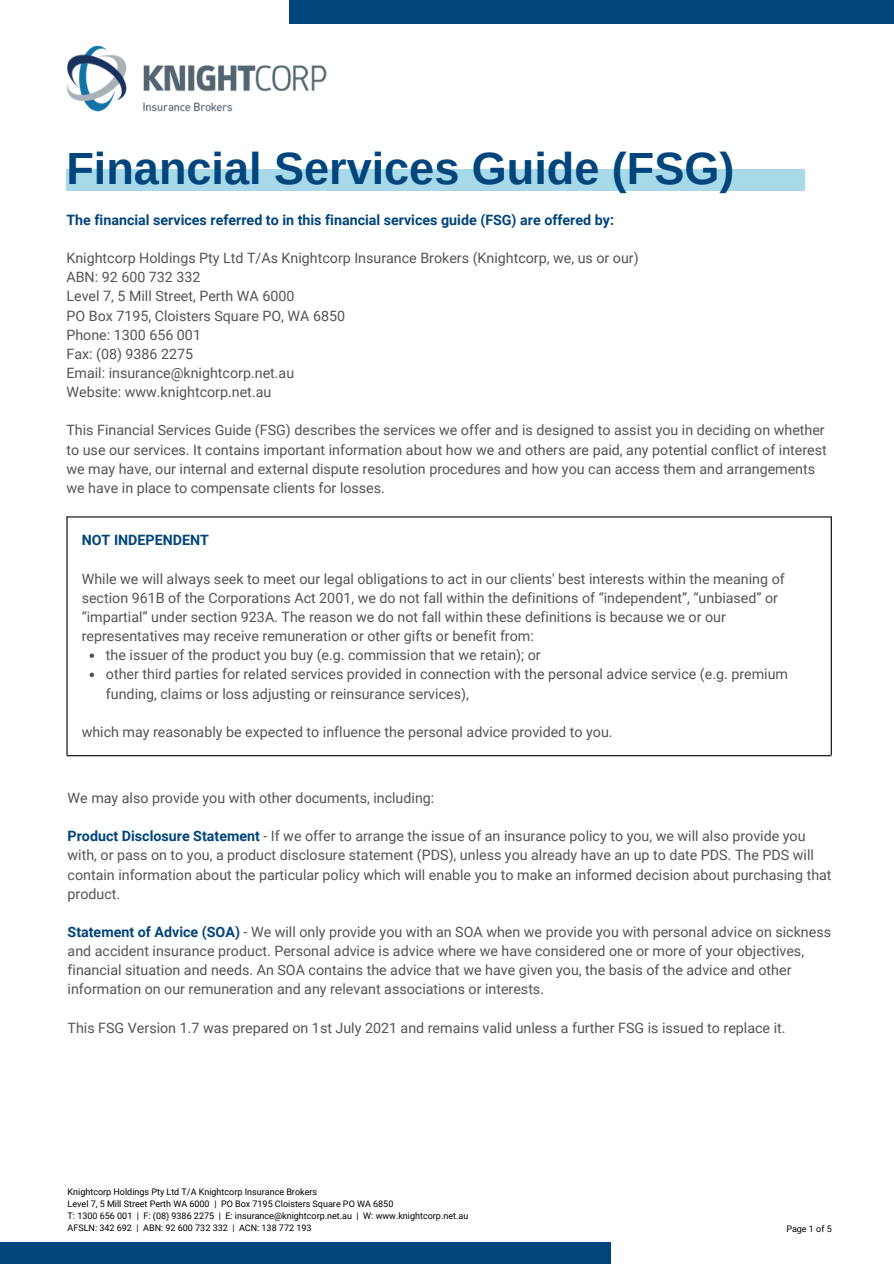
<style>
.page{position:relative;width:894px;height:1264px;background:#fff}
.page>*{position:absolute;margin:0;border:0;box-sizing:border-box;transform-origin:0 0}
.t1{font:700 45px "Arimo";color:#00457c}
.t2{font:14.25px/19.2px "Roboto";color:#545454}
.t3{font:700 14.25px "Roboto";color:#00457c}
.t4{font:9px "Roboto";color:#000}
.s1{font-weight:700;color:#00457c}
</style>
<div class="page">
<div style="left:289px;top:0;width:604px;height:24px;background:#00457c"></div>
<div style="left:0;top:1242px;width:611px;height:21px;background:#00457c"></div>
<img style="left:67px;top:45px;width:260px;height:67px">
<div style="left:66px;top:169px;width:738px;height:22px;background:#a8d9e8"></div>
<hr style="left:67px;top:516px;width:763px;height:1px;background:#000">
<hr style="left:67px;top:755px;width:763px;height:1px;background:#000">
<hr style="left:66px;top:517px;width:2px;height:237px;background:#000">
<hr style="left:830px;top:517px;width:1px;height:237px;background:#000">
<svg style="left:90px;top:653px;width:4px;height:5px"></svg>
<svg style="left:90px;top:672px;width:4px;height:5px"></svg>
<p class="t1" style="left:66px;top:143px;width:669px">Financial Services Guide (FSG)</p>
<p class="t3" style="left:66px;top:212px;width:549px">The financial services referred to in this financial services guide (FSG) are offered by:</p>
<p class="t2" style="left:66px;top:249px;width:573px">Knightcorp Holdings Pty Ltd T/As Knightcorp Insurance Brokers (Knightcorp, we, us or our)</p>
<p class="t2" style="left:66px;top:268px;width:135px">ABN: 92 600 732 332</p>
<p class="t2" style="left:66px;top:287px;width:229px">Level 7, 5 Mill Street, Perth WA 6000</p>
<p class="t2" style="left:66px;top:306px;width:280px">PO Box 7195, Cloisters Square PO, WA 6850</p>
<p class="t2" style="left:66px;top:325px;width:136px">Phone: 1300 656 001</p>
<p class="t2" style="left:66px;top:344px;width:128px">Fax: (08) 9386 2275</p>
<p class="t2" style="left:66px;top:363px;width:229px">Email: insurance@knightcorp.net.au</p>
<p class="t2" style="left:66px;top:383px;width:206px">Website: www.knightcorp.net.au</p>
<p class="t2" style="left:66px;top:421px;width:761px">This Financial Services Guide (FSG) describes the services we offer and is designed to assist you in deciding on whether to use our services. It contains important information about how we and others are paid, any potential conflict of interest we may have, our internal and external dispute resolution procedures and how you can access them and arrangements we have in place to compensate clients for losses.</p>
<p class="t3" style="left:82px;top:532px;width:129px">NOT INDEPENDENT</p>
<p class="t2" style="left:82px;top:569px;width:704px">While we will always seek to meet our legal obligations to act in our clients' best interests within the meaning of section 961B of the Corporations Act 2001, we do not fall within the definitions of “independent”, “unbiased” or “impartial” under section 923A. The reason we do not fall within these definitions is because we or our representatives may receive remuneration or other gifts or benefit from:</p>
<p class="t2" style="left:106px;top:645px;width:436px">the issuer of the product you buy (e.g. commission that we retain); or</p>
<p class="t2" style="left:106px;top:665px;width:683px">other third parties for related services provided in connection with the personal advice service (e.g. premium funding, claims or loss adjusting or reinsurance services),</p>
<p class="t2" style="left:82px;top:722px;width:532px">which may reasonably be expected to influence the personal advice provided to you.</p>
<p class="t2" style="left:68px;top:788px;width:368px">We may also provide you with other documents, including:</p>
<p class="t2" style="left:68px;top:826px;width:765px"><span class="s1">Product Disclosure Statement</span> - If we offer to arrange the issue of an insurance policy to you, we will also provide you with, or pass on to you, a product disclosure statement (PDS), unless you already have an up to date PDS. The PDS will contain information about the particular policy which will enable you to make an informed decision about purchasing that product.</p>
<p class="t2" style="left:68px;top:922px;width:764px"><span class="s1">Statement of Advice (SOA)</span> - We will only provide you with an SOA when we provide you with personal advice on sickness and accident insurance product. Personal advice is advice where we have considered one or more of your objectives, financial situation and needs. An SOA contains the advice that we have given you, the basis of the advice and other information on our remuneration and any relevant associations or interests.</p>
<p class="t2" style="left:68px;top:1018px;width:719px">This FSG Version 1.7 was prepared on 1st July 2021 and remains valid unless a further FSG is issued to replace it.</p>
<p class="t4" style="left:68px;top:1186px;width:251px">Knightcorp Holdings Pty Ltd T/A Knightcorp Insurance Brokers</p>
<p class="t4" style="left:68px;top:1198px;width:327px">Level 7, 5 Mill Street Perth WA 6000 | PO Box 7195 Cloisters Square PO WA 6850</p>
<p class="t4" style="left:68px;top:1210px;width:402px">T: 1300 656 001 | F: (08) 9386 2275 | E: insurance@knightcorp.net.au | W: www.knightcorp.net.au</p>
<p class="t4" style="left:68px;top:1222px;width:245px">AFSLN: 342 692 | ABN: 92 600 732 332 | ACN: 138 772 193</p>
<p class="t4" style="left:786px;top:1223px;width:47px">Page 1 of 5</p>
</div>
